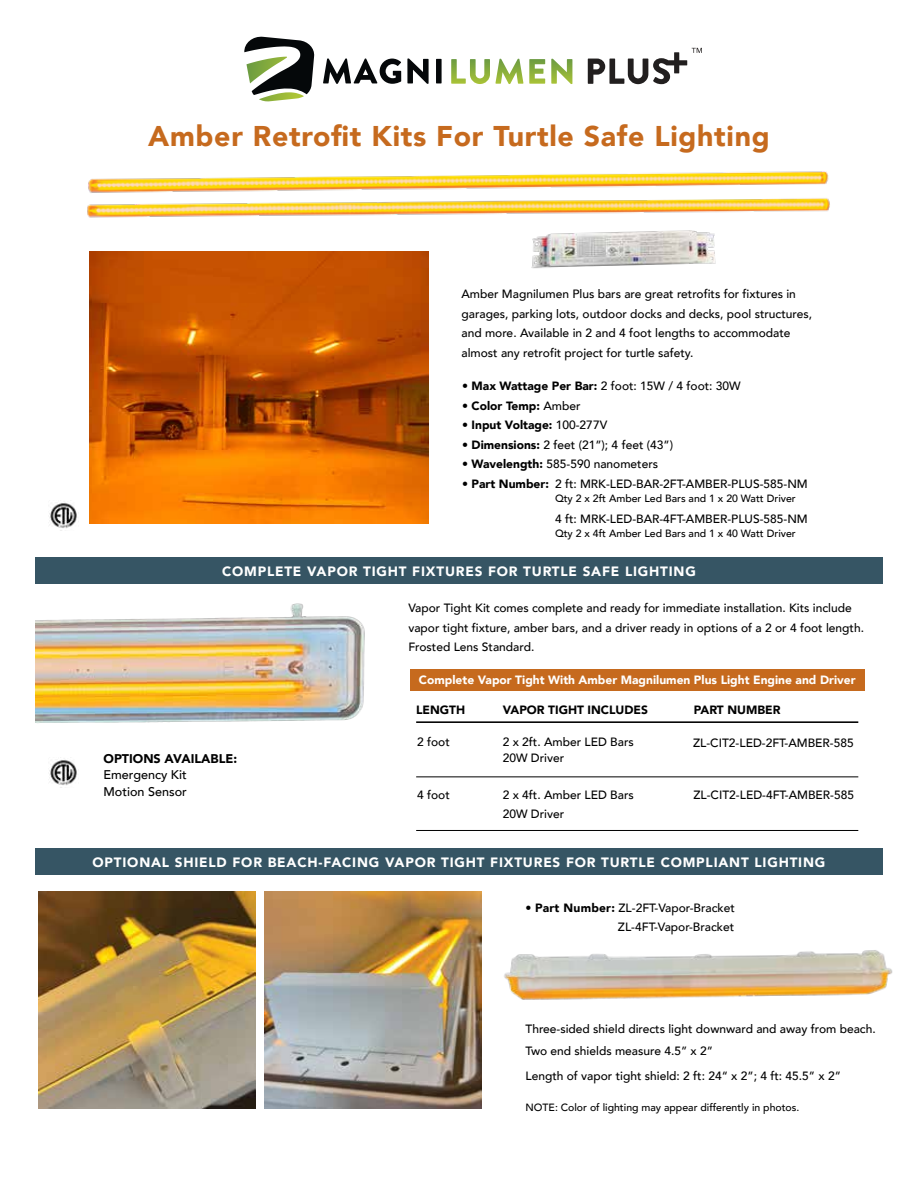
<style>
.page{position:relative;width:918px;height:1188px;background:#fff}
.page>*{position:absolute;margin:0;border:0;box-sizing:border-box;transform-origin:0 0}
.t1{font:900 28.5px "Avenir";letter-spacing:.025em;color:#c66a1e}
.t2{font:900 13.5px "Avenir";letter-spacing:.06em;color:#fff}
.t3{font:500 12.6px/16.5px "Avenir";color:#000}
.t4{font:900 12.6px "Avenir";color:#000}
.t5{font:500 12px/19.5px "Avenir";color:#000}
.t6{font:900 12px "Avenir";color:#000}
.t7{font:900 12px "Avenir";color:#fff}
.t8{font:500 10.5px "Avenir";color:#000}
.s1{font-weight:900}
.s2{font-weight:500}
</style>
<div class="page">
<div style="left:35px;top:558px;width:848px;height:26px;background:#365564"></div>
<div style="left:35px;top:849px;width:848px;height:26px;background:#365564"></div>
<img style="left:38px;top:891px;width:218px;height:218px">
<img style="left:264px;top:891px;width:218px;height:218px">
<img style="left:504px;top:950px;width:389px;height:50px">
<img style="left:35px;top:603px;width:330px;height:120px">
<hr style="left:416px;top:721px;width:442px;height:2px;background:#000">
<hr style="left:416px;top:776px;width:442px;height:1px;background:#000">
<hr style="left:416px;top:830px;width:442px;height:1px;background:#000">
<img style="left:49px;top:760px;width:28px;height:28px">
<img style="left:90px;top:251px;width:338px;height:272px">
<img style="left:87px;top:171px;width:743px;height:47px">
<svg style="left:451px;top:59px;width:72px;height:25px"></svg>
<svg style="left:529px;top:59px;width:16px;height:25px"></svg>
<svg style="left:551px;top:59px;width:21px;height:25px"></svg>
<svg style="left:323px;top:59px;width:78px;height:25px"></svg>
<svg style="left:407px;top:59px;width:22px;height:25px"></svg>
<div style="left:436px;top:59px;width:6px;height:24px;background:#05080a"></div>
<svg style="left:244px;top:36px;width:71px;height:66px"></svg>
<svg style="left:588px;top:48px;width:114px;height:36px"></svg>
<img style="left:49px;top:503px;width:28px;height:28px">
<div style="left:410px;top:669px;width:454px;height:22px;background:#c66a1e"></div>
<img style="left:525px;top:177px;width:205px;height:92px">
<h1 class="t1" style="left:148px;top:112px;width:623px">Amber Retrofit Kits For Turtle Safe Lighting</h1>
<p class="t5" style="left:462px;top:283px;width:352px">Amber Magnilumen Plus bars are great retrofits for fixtures in garages, parking lots, outdoor docks and decks, pool structures, and more. Available in 2 and 4 foot lengths to accommodate almost any retrofit project for turtle safety.</p>
<p class="t5" style="left:462px;top:376px;width:280px"><span class="s1">• Max Wattage Per Bar:</span> 2 foot: 15W / 4 foot: 30W</p>
<p class="t6" style="left:462px;top:395px;width:120px">• Color Temp: <span class="s2">Amber</span></p>
<p class="t6" style="left:462px;top:415px;width:147px">• Input Voltage: <span class="s2">100-277V</span></p>
<p class="t5" style="left:462px;top:434px;width:212px"><span class="s1">• Dimensions:</span> 2 feet (21”); 4 feet (43”)</p>
<p class="t5" style="left:462px;top:454px;width:198px"><span class="s1">• Wavelength:</span> 585-590 nanometers</p>
<p class="t5" style="left:462px;top:474px;width:347px"><span class="s1">• Part Number:</span> 2 ft: MRK-LED-BAR-2FT-AMBER-PLUS-585-NM</p>
<p class="t8" style="left:555px;top:489px;width:242px">Qty 2 x 2ft Amber Led Bars and 1 x 20 Watt Driver</p>
<p class="t5" style="left:555px;top:509px;width:254px">4 ft: MRK-LED-BAR-4FT-AMBER-PLUS-585-NM</p>
<p class="t8" style="left:555px;top:524px;width:242px">Qty 2 x 4ft Amber Led Bars and 1 x 40 Watt Driver</p>
<p class="t2" style="left:222px;top:560px;width:475px">COMPLETE VAPOR TIGHT FIXTURES FOR TURTLE SAFE LIGHTING</p>
<p class="t5" style="left:408px;top:598px;width:457px">Vapor Tight Kit comes complete and ready for immediate installation. Kits include vapor tight fixture, amber bars, and a driver ready in options of a 2 or 4 foot length.<br>Frosted Lens Standard.</p>
<p class="t4" style="left:104px;top:747px;width:135px">OPTIONS AVAILABLE:</p>
<p class="t3" style="left:104px;top:766px;width:85px">Emergency Kit<br>Motion Sensor</p>
<p class="t7" style="left:419px;top:670px;width:438px">Complete Vapor Tight With Amber Magnilumen Plus Light Engine and Driver</p>
<p class="t6" style="left:416px;top:700px;width:51px">LENGTH</p>
<p class="t6" style="left:503px;top:700px;width:147px">VAPOR TIGHT INCLUDES</p>
<p class="t6" style="left:694px;top:700px;width:88px">PART NUMBER</p>
<p class="t5" style="left:417px;top:732px;width:34px">2 foot</p>
<p class="t5" style="left:417px;top:785px;width:34px">4 foot</p>
<p class="t5" style="left:503px;top:734px;width:133px;line-height:15.8px">2 x 2ft. Amber LED Bars<br>20W Driver</p>
<p class="t5" style="left:503px;top:785px;width:133px;line-height:18.9px">2 x 4ft. Amber LED Bars<br>20W Driver</p>
<p class="t5" style="left:693px;top:732px;width:162px">ZL-CIT2-LED-2FT-AMBER-585</p>
<p class="t5" style="left:694px;top:785px;width:162px">ZL-CIT2-LED-4FT-AMBER-585</p>
<p class="t2" style="left:93px;top:851px;width:734px">OPTIONAL SHIELD FOR BEACH-FACING VAPOR TIGHT FIXTURES FOR TURTLE COMPLIANT LIGHTING</p>
<p class="t5" style="left:525px;top:897px;width:211px;line-height:19px;text-align:right"><span class="s1">• Part Number:</span> ZL-2FT-Vapor-Bracket<br>ZL-4FT-Vapor-Bracket</p>
<p class="t5" style="left:525px;top:1017px;width:352px;line-height:22px">Three-sided shield directs light downward and away from beach.<br>Two end shields measure 4.5” x 2”</p>
<p class="t5" style="left:525px;top:1066px;width:317px">Length of vapor tight shield: 2 ft: 24“ x 2”; 4 ft: 45.5” x 2”</p>
<p class="t8" style="left:525px;top:1098px;width:276px">NOTE: Color of lighting may appear differently in photos.</p>
</div>
